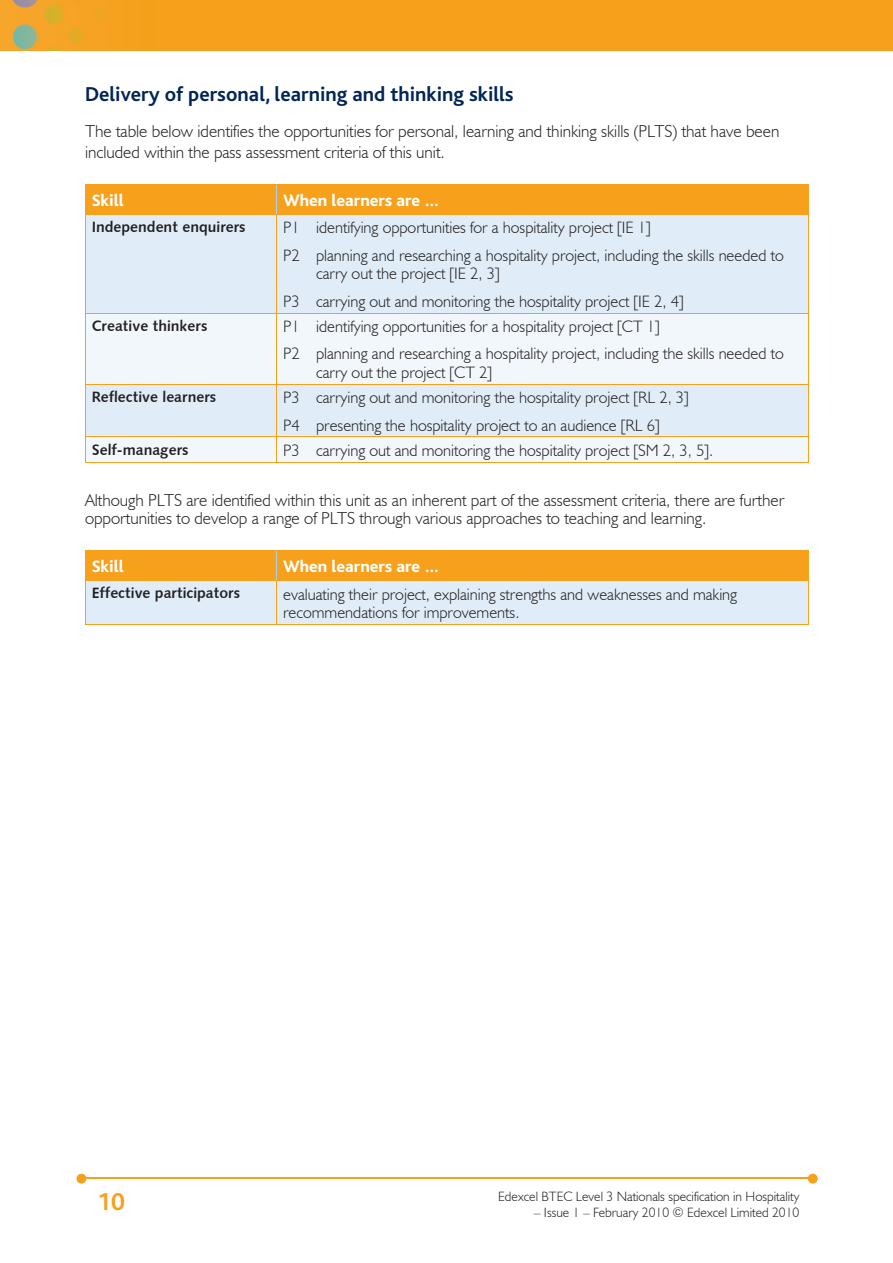
<style>
.page{position:relative;width:893px;height:1263px;background:#fff}
.page>*{position:absolute;margin:0;border:0;box-sizing:border-box;transform-origin:0 0}
.t1{font:700 25.5px "Bliss";color:#f6a01b}
.t2{font:700 21px "Bliss";color:#002556}
.t3{font:300 17.25px/21px "Humanist 521 BT";color:#231f20}
.t4{font:800 17.25px "Bliss";color:#fff}
.t5{font:300 16.5px/27.3px "Humanist 521 BT";color:#231f20}
.t6{font:15px "Humanist 531 BT Bold A";color:#231f20}
.t7{font:300 13.5px "Humanist 521 BT";color:#231f20}
</style>
<div class="page">
<img style="left:0;top:0;width:893px;height:51px">
<hr style="left:82px;top:1178px;width:728px;height:1px;background:#f6a01b">
<svg style="left:808px;top:1174px;width:10px;height:9px"></svg>
<svg style="left:77px;top:1174px;width:9px;height:9px"></svg>
<div style="left:86px;top:215px;width:722px;height:98px;background:#e0edf8"></div>
<svg style="left:86px;top:314px;width:722px;height:148px;fill:#f2f7fb"></svg>
<div style="left:85px;top:185px;width:724px;height:29px;background:#f6a01b"></div>
<hr style="left:85px;top:184px;width:192px;height:1px;background:#f6a01b">
<hr style="left:277px;top:184px;width:532px;height:1px;background:#f6a01b">
<hr style="left:85px;top:215px;width:1px;height:98px;background:#f6a01b">
<hr style="left:85px;top:214px;width:192px;height:1px;background:#f6a01b">
<hr style="left:276px;top:215px;width:1px;height:98px;background:#f6a01b">
<hr style="left:808px;top:215px;width:1px;height:98px;background:#f6a01b">
<hr style="left:277px;top:214px;width:532px;height:1px;background:#f6a01b">
<hr style="left:85px;top:313px;width:1px;height:71px;background:#f6a01b">
<hr style="left:85px;top:313px;width:192px;height:1px;background:#f6a01b">
<hr style="left:276px;top:313px;width:1px;height:71px;background:#f6a01b">
<hr style="left:808px;top:313px;width:1px;height:71px;background:#f6a01b">
<hr style="left:277px;top:313px;width:532px;height:1px;background:#f6a01b">
<hr style="left:85px;top:385px;width:1px;height:52px;background:#f6a01b">
<hr style="left:85px;top:384px;width:192px;height:1px;background:#f6a01b">
<hr style="left:276px;top:385px;width:1px;height:52px;background:#f6a01b">
<hr style="left:808px;top:385px;width:1px;height:52px;background:#f6a01b">
<hr style="left:277px;top:384px;width:532px;height:1px;background:#f6a01b">
<hr style="left:85px;top:462px;width:192px;height:1px;background:#f6a01b">
<svg style="left:85px;top:438px;width:1px;height:24px"></svg>
<hr style="left:85px;top:437px;width:192px;height:1px;background:#f6a01b">
<hr style="left:277px;top:462px;width:532px;height:1px;background:#f6a01b">
<svg style="left:276px;top:438px;width:1px;height:24px"></svg>
<svg style="left:808px;top:438px;width:1px;height:24px"></svg>
<hr style="left:277px;top:437px;width:532px;height:1px;background:#f6a01b">
<svg style="left:85px;top:551px;width:724px;height:73px;background:#e8cd9e"></svg>
<hr style="left:85px;top:550px;width:192px;height:1px;background:#f6a01b">
<hr style="left:277px;top:550px;width:532px;height:1px;background:#f6a01b">
<hr style="left:85px;top:624px;width:192px;height:1px;background:#f6a01b">
<hr style="left:85px;top:581px;width:1px;height:43px;background:#f6a01b">
<hr style="left:85px;top:580px;width:192px;height:1px;background:#f6a01b">
<hr style="left:277px;top:624px;width:532px;height:1px;background:#f6a01b">
<hr style="left:276px;top:581px;width:1px;height:43px;background:#f6a01b">
<hr style="left:808px;top:581px;width:1px;height:43px;background:#f6a01b">
<hr style="left:277px;top:580px;width:532px;height:1px;background:#f6a01b">
<p class="t2" style="left:85px;top:83px;width:430px">Delivery of personal, learning and thinking skills</p>
<p class="t3" style="left:85px;top:120px;width:696px">The table below identifies the opportunities for personal, learning and thinking skills (PLTS) that have been included within the pass assessment criteria of this unit.</p>
<p class="t4" style="left:92px;top:191px;width:33px">Skill</p>
<p class="t4" style="left:283px;top:191px;width:158px">When learners are …</p>
<p class="t6" style="left:92px;top:218px;width:155px">Independent enquirers</p>
<p class="t5" style="left:283px;top:214px;width:502px">P1 identifying opportunities for a hospitality project [IE 1]<br>P2 planning and researching a hospitality project, including the skills needed to</p>
<p class="t5" style="left:283px;top:260px;width:402px;text-indent:33px">carry out the project [IE 2, 3]<br>P3 carrying out and monitoring the hospitality project [IE 2, 4]</p>
<p class="t6" style="left:92px;top:316px;width:117px">Creative thinkers</p>
<p class="t5" style="left:283px;top:312px;width:502px">P1 identifying opportunities for a hospitality project [CT 1]<br>P2 planning and researching a hospitality project, including the skills needed to</p>
<p class="t5" style="left:316px;top:358px;width:177px">carry out the project [CT 2]</p>
<p class="t6" style="left:92px;top:388px;width:126px">Reflective learners</p>
<p class="t5" style="left:283px;top:384px;width:407px">P3 carrying out and monitoring the hospitality project [RL 2, 3]<br>P4 presenting the hospitality project to an audience [RL 6]</p>
<p class="t6" style="left:92px;top:440px;width:98px">Self-managers</p>
<p class="t5" style="left:283px;top:436px;width:431px">P3 carrying out and monitoring the hospitality project [SM 2, 3, 5].</p>
<p class="t3" style="left:85px;top:491px;width:701px;line-height:18px">Although PLTS are identified within this unit as an inherent part of the assessment criteria, there are further opportunities to develop a range of PLTS through various approaches to teaching and learning.</p>
<p class="t4" style="left:92px;top:558px;width:33px">Skill</p>
<p class="t4" style="left:283px;top:558px;width:158px">When learners are …</p>
<p class="t6" style="left:92px;top:584px;width:150px">Effective participators</p>
<p class="t5" style="left:283px;top:584px;width:455px;line-height:18.8px">evaluating their project, explaining strengths and weaknesses and making recommendations for improvements.</p>
<h1 class="t1" style="left:97px;top:1189px;width:29px">10</h1>
<p class="t7" style="left:498px;top:1188px;width:303px">Edexcel BTEC Level 3 Nationals specification in Hospitality</p>
<p class="t7" style="left:534px;top:1204px;width:267px">– Issue 1 – February 2010 © Edexcel Limited 2010</p>
</div>
